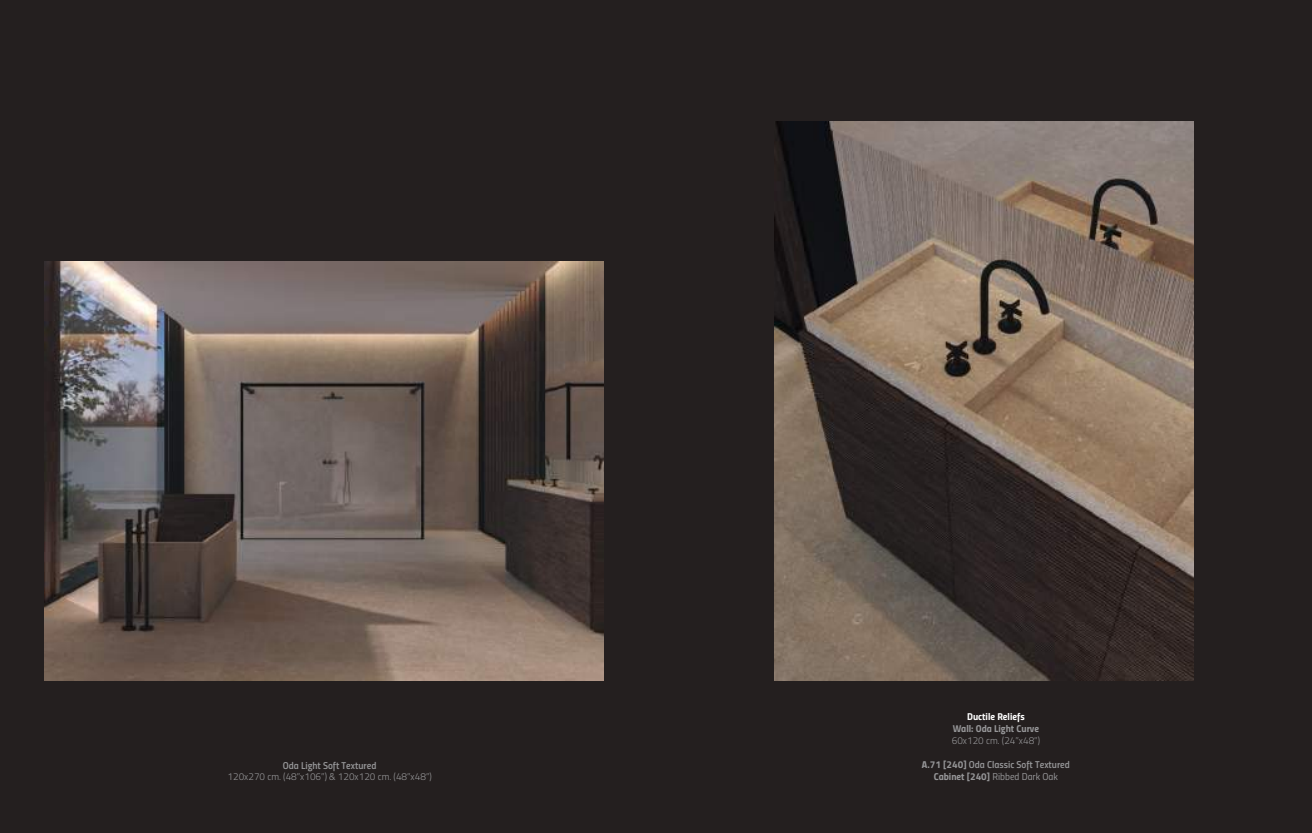
<style>
.page{position:relative;width:1312px;height:833px;background:#fff}
.page>*{position:absolute;margin:0;border:0;box-sizing:border-box;transform-origin:0 0}
.t1{font:10px "Titillium Light Upright";color:#969698}
.t2{font:10px "Titillium Semibold Upright";color:#969698}
.t3{font:10px "Titillium Regular Upright";color:#969698}
.t4{font:10px "Titillium Bold Upright";color:#969698}
.t5{font:10px "Titillium Bold Upright";color:#fff}
.s1{font-family:"Titillium Bold Upright"}
</style>
<div class="page">
<div style="left:0;top:0;width:1311px;height:833px;background:#241f1f"></div>
<img style="left:774px;top:122px;width:419px;height:558px">
<img style="left:45px;top:261px;width:558px;height:419px">
<p class="t2" style="left:283px;top:757px;width:95px">Oda Light Soft Textured</p>
<p class="t1" style="left:227px;top:769px;width:206px">120x270 cm. (48”x106”) &amp; 120x120 cm. (48”x48”)</p>
<p class="t5" style="left:966px;top:708px;width:59px">Ductile Reliefs</p>
<p class="t4" style="left:952px;top:720px;width:88px">Wall: Oda Light Curve</p>
<p class="t1" style="left:951px;top:733px;width:90px">60x120 cm. (24”x48”)</p>
<p class="t2" style="left:921px;top:756px;width:149px"><span class="s1">A.71 [240]</span> Oda Classic Soft Textured</p>
<p class="t3" style="left:933px;top:769px;width:126px"><span class="s1">Cabinet [240]</span> Ribbed Dark Oak</p>
</div>
